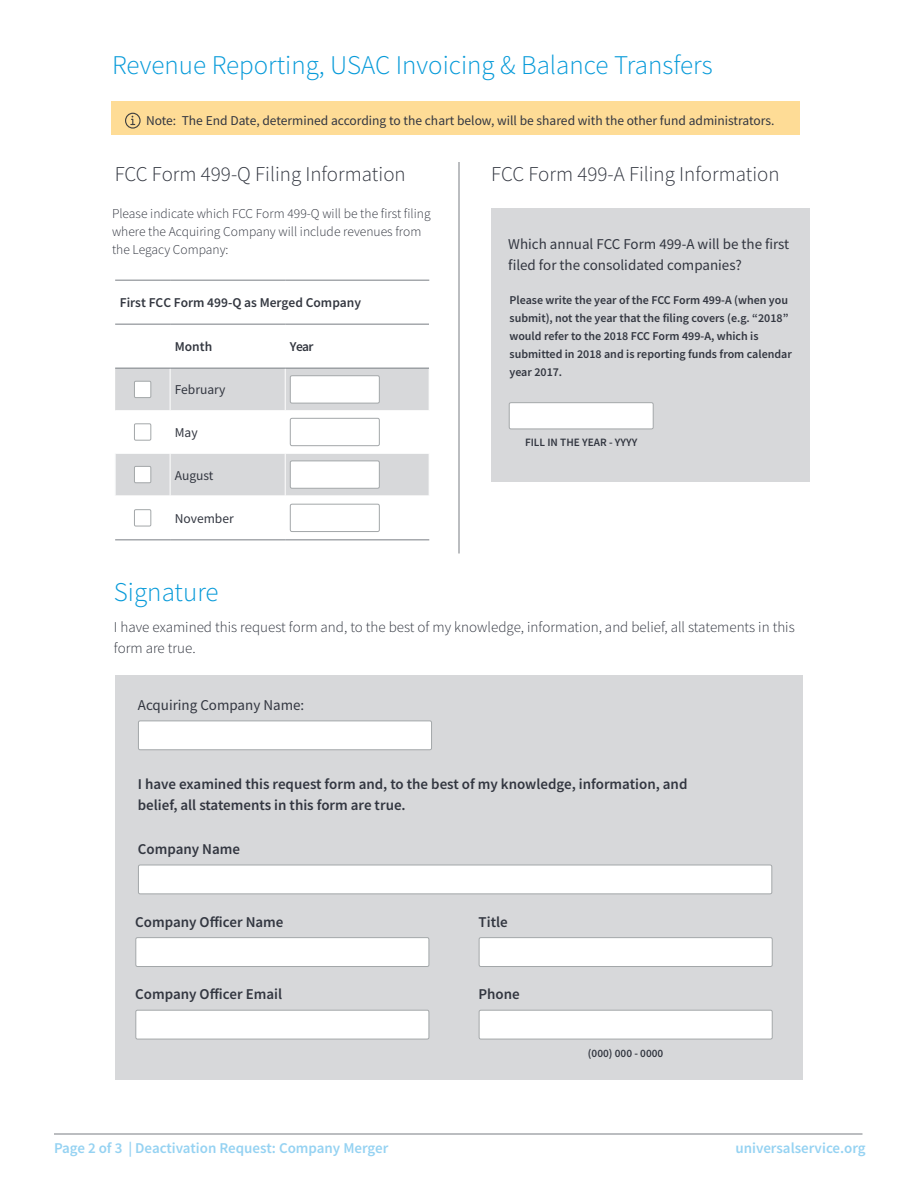
<style>
.page{position:relative;width:918px;height:1188px;background:#fff}
.page>*{position:absolute;margin:0;border:0;box-sizing:border-box;transform-origin:0 0}
.H1{font:300 27px "Source Sans Pro";color:#069ad9}
.t1{font:300 21px "Source Sans Pro";color:#323640}
.t2{font:600 15px/21px "Source Sans Pro";color:#323640}
.t3{font:300 15px/21px "Source Sans Pro";color:#323640}
.Field_Heading{font:15px/21px "Source Sans Pro";color:#323640}
.t4{font:600 15px "Source Sans Pro";color:#95d2f2}
.Paragraph_Text{font:300 13.5px/18px "Source Sans Pro";color:#323640}
.Note_Callout{font:13.5px "Source Sans Pro";color:#323640}
.Table_Headings__Blue{font:600 13.5px "Source Sans Pro";color:#333740}
.Table_Body_Text{font:13.5px "Source Sans Pro";color:#323640}
.Parenthesis_Heading{font:600 12px/18px "Source Sans Pro";color:#323640}
.t5{font:600 11.25px "Source Sans Pro";color:#323640}
</style>
<div class="page">
<hr style="left:54px;top:1134px;width:808px;height:1px;background:#787d83">
<div style="left:111px;top:102px;width:688px;height:33px;background:#fedc96"></div>
<div style="left:125px;top:113px;width:16px;height:16px;border:1px solid #404040;border-radius:50%"></div>
<svg style="left:130px;top:115px;width:5px;height:11px"></svg>
<div style="left:115px;top:675px;width:687px;height:405px;background:#d7d8da"></div>
<div style="left:138px;top:721px;width:294px;height:29px;background:#fff;border-radius:2px"></div>
<div style="left:138px;top:721px;width:294px;height:29px;border:1px solid #a3a7a9;border-radius:2px"></div>
<svg style="left:115px;top:369px;width:314px;height:127px"></svg>
<hr style="left:170px;top:368px;width:1px;height:43px;background:#fff">
<hr style="left:285px;top:368px;width:1px;height:43px;background:#fff">
<hr style="left:115px;top:410px;width:55px;height:1px;background:#fff">
<hr style="left:170px;top:410px;width:115px;height:1px;background:#fff">
<hr style="left:170px;top:411px;width:1px;height:42px;background:#fff">
<hr style="left:285px;top:410px;width:144px;height:1px;background:#fff">
<hr style="left:285px;top:411px;width:1px;height:42px;background:#fff">
<hr style="left:115px;top:453px;width:55px;height:1px;background:#fff">
<hr style="left:170px;top:453px;width:115px;height:1px;background:#fff">
<hr style="left:170px;top:453px;width:1px;height:43px;background:#fff">
<hr style="left:285px;top:453px;width:144px;height:1px;background:#fff">
<hr style="left:285px;top:453px;width:1px;height:43px;background:#fff">
<hr style="left:115px;top:453px;width:1px;height:43px;background:#f9fafa">
<hr style="left:115px;top:280px;width:55px;height:1px;background:#787d83">
<hr style="left:170px;top:280px;width:115px;height:1px;background:#787d83">
<hr style="left:285px;top:280px;width:144px;height:1px;background:#787d83">
<hr style="left:115px;top:324px;width:55px;height:1px;background:#787d83">
<hr style="left:170px;top:324px;width:115px;height:1px;background:#787d83">
<hr style="left:285px;top:324px;width:144px;height:1px;background:#787d83">
<hr style="left:115px;top:368px;width:55px;height:1px;background:#787d83">
<hr style="left:170px;top:368px;width:115px;height:1px;background:#787d83">
<hr style="left:285px;top:368px;width:144px;height:1px;background:#787d83">
<hr style="left:115px;top:540px;width:55px;height:1px;background:#787d83">
<hr style="left:170px;top:540px;width:115px;height:1px;background:#787d83">
<hr style="left:285px;top:540px;width:144px;height:1px;background:#787d83">
<div style="left:134px;top:381px;width:17px;height:17px;background:#fff"></div>
<div style="left:134px;top:381px;width:17px;height:17px;border:1px solid #a3a7a9"></div>
<div style="left:290px;top:376px;width:89px;height:27px;background:#fff;border-radius:2px"></div>
<div style="left:290px;top:375px;width:90px;height:28px;border:1px solid #a3a7a9;border-radius:2px"></div>
<div style="left:134px;top:424px;width:17px;height:16px;background:#fff"></div>
<div style="left:134px;top:423px;width:17px;height:18px;border:1px solid #a3a7a9"></div>
<div style="left:290px;top:418px;width:89px;height:28px;background:#fff;border-radius:2px"></div>
<div style="left:290px;top:418px;width:90px;height:28px;border:1px solid #a3a7a9;border-radius:2px"></div>
<div style="left:134px;top:466px;width:17px;height:17px;background:#fff"></div>
<div style="left:134px;top:466px;width:17px;height:17px;border:1px solid #a3a7a9"></div>
<div style="left:290px;top:461px;width:89px;height:27px;background:#fff;border-radius:2px"></div>
<div style="left:290px;top:461px;width:90px;height:28px;border:1px solid #a3a7a9;border-radius:2px"></div>
<div style="left:134px;top:509px;width:17px;height:17px;border:1px solid #a3a7a9"></div>
<div style="left:290px;top:504px;width:90px;height:28px;border:1px solid #a3a7a9;border-radius:2px"></div>
<div style="left:492px;top:209px;width:318px;height:273px;background:#d7d8da"></div>
<div style="left:509px;top:403px;width:144px;height:26px;background:#fff;border-radius:2px"></div>
<div style="left:509px;top:402px;width:145px;height:27px;border:1px solid #a3a7a9;border-radius:2px"></div>
<hr style="left:459px;top:162px;width:1px;height:392px;background:#787d83">
<div style="left:138px;top:865px;width:634px;height:29px;background:#fff;border-radius:2px"></div>
<div style="left:138px;top:865px;width:634px;height:29px;border:1px solid #a3a7a9;border-radius:2px"></div>
<div style="left:136px;top:938px;width:293px;height:29px;background:#fff;border-radius:2px"></div>
<div style="left:135px;top:937px;width:294px;height:30px;border:1px solid #a3a7a9;border-radius:2px"></div>
<div style="left:136px;top:1010px;width:293px;height:29px;background:#fff;border-radius:2px"></div>
<div style="left:135px;top:1010px;width:294px;height:29px;border:1px solid #a3a7a9;border-radius:2px"></div>
<div style="left:479px;top:938px;width:293px;height:29px;background:#fff;border-radius:2px"></div>
<div style="left:479px;top:937px;width:294px;height:30px;border:1px solid #a3a7a9;border-radius:2px"></div>
<div style="left:479px;top:1010px;width:293px;height:29px;background:#fff;border-radius:2px"></div>
<div style="left:479px;top:1010px;width:294px;height:29px;border:1px solid #a3a7a9;border-radius:2px"></div>
<p class="H1" style="left:112px;top:49px;width:602px">Revenue Reporting, USAC Invoicing &amp; Balance Transfers</p>
<p class="Note_Callout" style="left:146px;top:112px;width:630px">Note: The End Date, determined according to the chart below, will be shared with the other fund administrators.</p>
<h2 class="t1" style="left:115px;top:161px;width:292px">FCC Form 499-Q Filing Information</h2>
<h2 class="t1" style="left:491px;top:161px;width:290px">FCC Form 499-A Filing Information</h2>
<p class="Paragraph_Text" style="left:112px;top:205px;width:320px">Please indicate which FCC Form 499-Q will be the first filing where the Acquiring Company will include revenues from the Legacy Company:</p>
<p class="Field_Heading" style="left:508px;top:233px;width:283px">Which annual FCC Form 499-A will be the first filed for the consolidated companies?</p>
<p class="Parenthesis_Heading" style="left:509px;top:291px;width:284px">Please write the year of the FCC Form 499-A (when you submit), not the year that the filing covers (e.g. “2018” would refer to the 2018 FCC Form 499-A, which is submitted in 2018 and is reporting funds from calendar year 2017.</p>
<p class="Table_Headings__Blue" style="left:120px;top:294px;width:243px">First FCC Form 499-Q as Merged Company</p>
<p class="Table_Headings__Blue" style="left:175px;top:338px;width:39px">Month</p>
<p class="Table_Headings__Blue" style="left:290px;top:338px;width:25px">Year</p>
<p class="Table_Body_Text" style="left:175px;top:381px;width:52px">February</p>
<p class="Table_Body_Text" style="left:175px;top:424px;width:24px">May</p>
<p class="Table_Body_Text" style="left:175px;top:467px;width:40px">August</p>
<p class="Table_Body_Text" style="left:175px;top:510px;width:60px">November</p>
<p class="t5" style="left:525px;top:434px;width:114px">FILL IN THE YEAR - YYYY</p>
<p class="H1" style="left:114px;top:575px;width:106px">Signature</p>
<p class="t3" style="left:114px;top:617px;width:682px">I have examined this request form and, to the best of my knowledge, information, and belief, all statements in this form are true.</p>
<p class="Field_Heading" style="left:138px;top:694px;width:168px">Acquiring Company Name:</p>
<p class="t2" style="left:138px;top:773px;width:551px">I have examined this request form and, to the best of my knowledge, information, and belief, all statements in this form are true.</p>
<p class="t2" style="left:138px;top:838px;width:104px">Company Name</p>
<p class="t2" style="left:135px;top:911px;width:150px">Company Officer Name</p>
<p class="t2" style="left:135px;top:984px;width:148px">Company Officer Email</p>
<p class="t2" style="left:479px;top:911px;width:31px">Title</p>
<p class="t2" style="left:479px;top:984px;width:43px">Phone</p>
<p class="t5" style="left:588px;top:1046px;width:77px">(000) 000 - 0000</p>
<p class="t4" style="left:54px;top:1138px;width:336px">Page 2 of 3 | Deactivation Request: Company Merger</p>
<p class="t4" style="left:735px;top:1138px;width:132px">universalservice.org</p>
</div>
